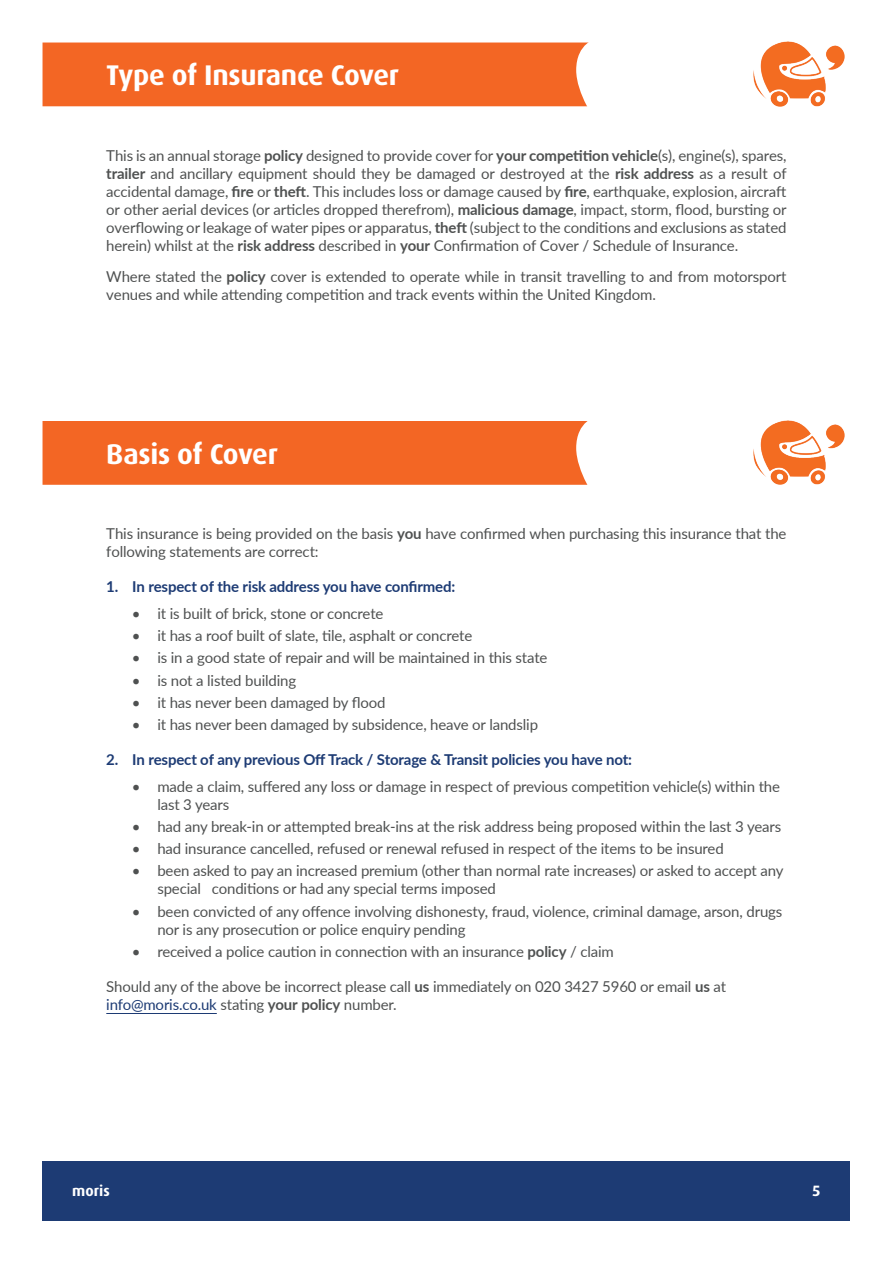
<style>
.page{position:relative;width:893px;height:1263px;background:#fff}
.page>*{position:absolute;margin:0;border:0;box-sizing:border-box;transform-origin:0 0}
.t1{font:700 28.5px "Dax";letter-spacing:-.01em;color:#fff}
.t2{font:15px/18px "Lato";letter-spacing:-.01em;color:#4f5151}
.t3{font:700 15px "Lato";letter-spacing:-.01em;color:#1d3b74}
.t4{font:700 15px "Dax";color:#fff}
.s1{font-weight:700}
.s2{color:#1d3b74}
</style>
<div class="page">
<div style="left:43px;top:1161px;width:807px;height:59px;background:#1d3b74"></div>
<hr style="left:106px;top:1013px;width:111px;height:1px;background:#1d3b74">
<img style="left:753px;top:41px;width:92px;height:66px">
<img style="left:753px;top:420px;width:92px;height:65px">
<div style="left:43px;top:42px;width:546px;height:65px;background:#f36624"></div>
<div style="left:43px;top:421px;width:545px;height:64px;background:#f36624"></div>
<h1 class="t1" style="left:106px;top:59px;width:294px">Type of Insurance Cover</h1>
<p class="t2" style="left:106px;top:146px;width:682px;text-align:justify">This is an annual storage <span class="s1">policy</span> designed to provide cover for <span class="s1">your competition vehicle</span>(s), engine(s), spares, <span class="s1">trailer</span> and ancillary equipment should they be damaged or destroyed at the <span class="s1">risk address</span> as a result of accidental damage, <span class="s1">fire</span> or <span class="s1">theft</span>. This includes loss or damage caused by <span class="s1">fire</span>, earthquake, explosion, aircraft or other aerial devices (or articles dropped therefrom), <span class="s1">malicious damage</span>, impact, storm, flood, bursting or overflowing or leakage of water pipes or apparatus, <span class="s1">theft</span> (subject to the conditions and exclusions as stated herein) whilst at the <span class="s1">risk address</span> described in <span class="s1">your</span> Confirmation of Cover / Schedule of Insurance.</p>
<p class="t2" style="left:106px;top:267px;width:682px">Where stated the <span class="s1">policy</span> cover is extended to operate while in transit travelling to and from motorsport venues and while attending competition and track events within the United Kingdom.</p>
<h1 class="t1" style="left:106px;top:438px;width:173px">Basis of Cover</h1>
<p class="t2" style="left:106px;top:524px;width:682px">This insurance is being provided on the basis <span class="s1">you</span> have confirmed when purchasing this insurance that the following statements are correct:</p>
<p class="t3" style="left:106px;top:576px;width:351px">1. In respect of the risk address you have confirmed:</p>
<p class="t2" style="left:132px;top:604px;width:253px">• it is built of brick, stone or concrete</p>
<p class="t2" style="left:132px;top:626px;width:342px">• it has a roof built of slate, tile, asphalt or concrete</p>
<p class="t2" style="left:132px;top:648px;width:417px">• is in a good state of repair and will be maintained in this state</p>
<p class="t2" style="left:132px;top:670px;width:166px">• is not a listed building</p>
<p class="t2" style="left:132px;top:693px;width:255px">• it has never been damaged by flood</p>
<p class="t2" style="left:132px;top:715px;width:408px">• it has never been damaged by subsidence, heave or landslip</p>
<p class="t3" style="left:106px;top:749px;width:527px">2. In respect of any previous Off Track / Storage &amp; Transit policies you have not:</p>
<p class="t2" style="left:157px;top:776px;width:624px;text-indent:-26px">• made a claim, suffered any loss or damage in respect of previous competition vehicle(s) within the last 3 years</p>
<p class="t2" style="left:132px;top:817px;width:651px">• had any break-in or attempted break-ins at the risk address being proposed within the last 3 years</p>
<p class="t2" style="left:132px;top:839px;width:593px">• had insurance cancelled, refused or renewal refused in respect of the items to be insured</p>
<p class="t2" style="left:157px;top:861px;width:628px;text-indent:-26px">• been asked to pay an increased premium (other than normal rate increases) or asked to accept any special conditions or had any special terms imposed</p>
<p class="t2" style="left:157px;top:901px;width:627px;text-indent:-26px">• been convicted of any offence involving dishonesty, fraud, violence, criminal damage, arson, drugs nor is any prosecution or police enquiry pending</p>
<p class="t2" style="left:132px;top:942px;width:484px">• received a police caution in connection with an insurance <span class="s1">policy</span> / claim</p>
<p class="t2" style="left:106px;top:977px;width:621px">Should any of the above be incorrect please call <span class="s1">us</span> immediately on 020 3427 5960 or email <span class="s1">us</span> at <span class="s2">info@moris.co.uk</span> stating <span class="s1">your policy</span> number.</p>
<p class="t4" style="left:72px;top:1183px;width:39px">moris</p>
<p class="t4" style="left:812px;top:1183px;width:10px">5</p>
</div>
